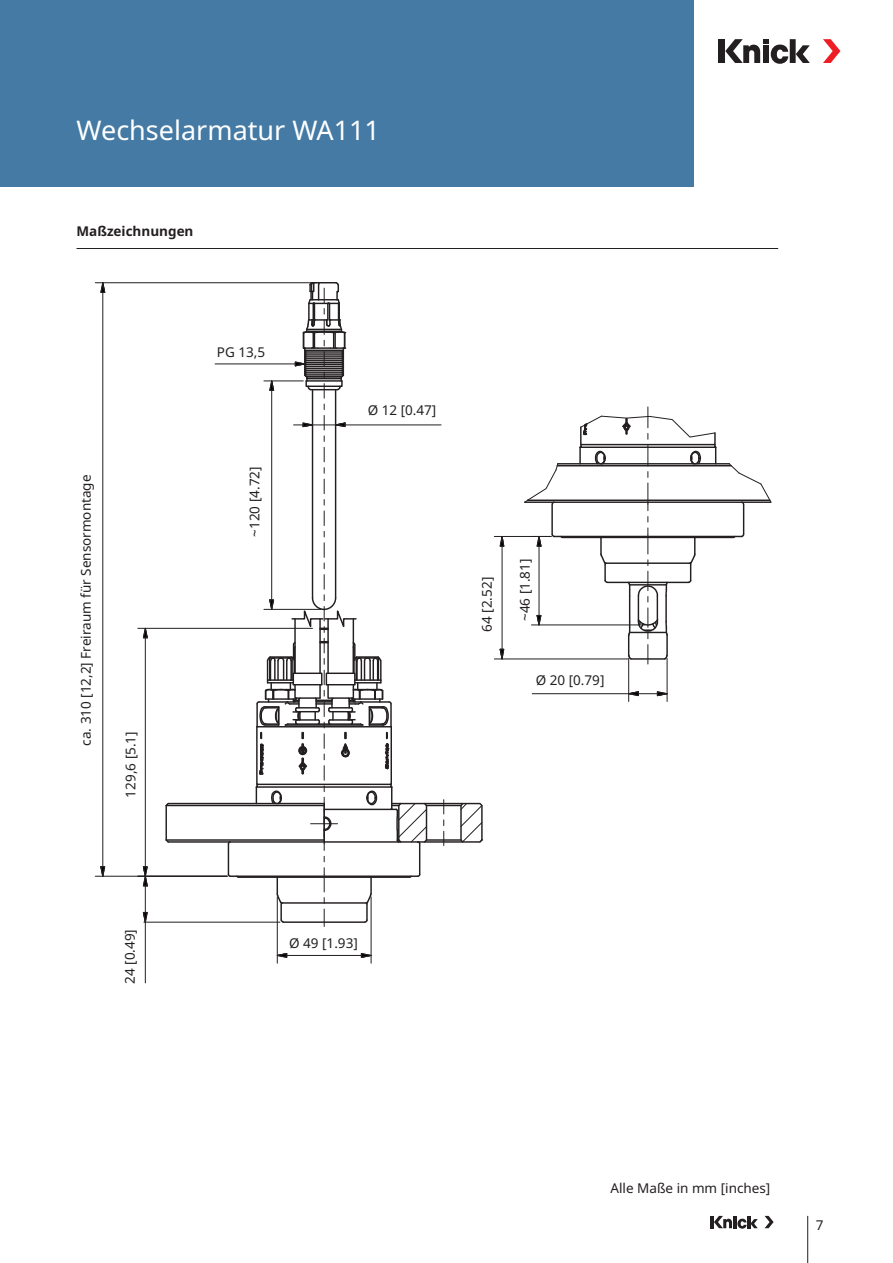
<style>
.page{position:relative;width:893px;height:1263px;background:#fff}
.page>*{position:absolute;margin:0;border:0;box-sizing:border-box;transform-origin:0 0}
.Headline{font:27px "Noto Sans";color:#fff}
.Beschriftungen{font:13.5px "Noto Sans";color:#231f20}
.Tabelle_Headline{font:700 13.5px "Noto Sans";color:#231f20}
</style>
<div class="page">
<div style="left:0;top:0;width:693px;height:187px;background:#447aa4"></div>
<div style="left:719px;top:39px;width:6px;height:24px;background:#231f20"></div>
<div style="left:790px;top:39px;width:6px;height:24px;background:#231f20"></div>
<svg style="left:796px;top:45px;width:14px;height:18px"></svg>
<svg style="left:725px;top:39px;width:63px;height:25px"></svg>
<svg style="left:823px;top:39px;width:17px;height:24px"></svg>
<hr style="left:807px;top:1216px;width:1px;height:47px;background:#231f20">
<hr style="left:710px;top:1216px;width:4px;height:12px;background:#231f20">
<svg style="left:714px;top:1216px;width:44px;height:12px"></svg>
<svg style="left:765px;top:1216px;width:9px;height:12px"></svg>
<hr style="left:312px;top:390px;width:1px;height:208px;background:#231f20">
<hr style="left:335px;top:390px;width:1px;height:208px;background:#231f20">
<hr style="left:228px;top:844px;width:1px;height:30px;background:#231f20">
<hr style="left:419px;top:844px;width:1px;height:30px;background:#231f20">
<hr style="left:166px;top:805px;width:158px;height:1px;background:#231f20">
<hr style="left:168px;top:803px;width:156px;height:1px;background:#231f20">
<hr style="left:166px;top:839px;width:158px;height:2px;background:#231f20">
<hr style="left:168px;top:841px;width:156px;height:2px;background:#231f20">
<svg style="left:165px;top:839px;width:5px;height:4px"></svg>
<hr style="left:425px;top:803px;width:38px;height:1px;background:#231f20">
<hr style="left:425px;top:841px;width:38px;height:2px;background:#231f20">
<hr style="left:426px;top:805px;width:35px;height:1px;background:#231f20">
<hr style="left:426px;top:839px;width:35px;height:2px;background:#231f20">
<hr style="left:165px;top:805px;width:2px;height:35px;background:#231f20">
<svg style="left:100px;top:283px;width:6px;height:17px"></svg>
<svg style="left:100px;top:866px;width:6px;height:10px"></svg>
<hr style="left:102px;top:292px;width:1px;height:575px;background:#231f20">
<hr style="left:95px;top:876px;width:132px;height:1px;background:#231f20">
<hr style="left:95px;top:282px;width:221px;height:1px;background:#231f20">
<svg style="left:142px;top:627px;width:6px;height:18px"></svg>
<hr style="left:145px;top:638px;width:1px;height:229px;background:#231f20">
<hr style="left:138px;top:628px;width:174px;height:1px;background:#231f20">
<svg style="left:142px;top:866px;width:6px;height:60px"></svg>
<hr style="left:144px;top:922px;width:136px;height:1px;background:#231f20">
<hr style="left:138px;top:876px;width:89px;height:1px;background:#231f20">
<hr style="left:145px;top:922px;width:1px;height:61px;background:#231f20">
<svg style="left:276px;top:953px;width:12px;height:5px"></svg>
<svg style="left:360px;top:952px;width:11px;height:6px"></svg>
<hr style="left:287px;top:955px;width:74px;height:1px;background:#231f20">
<hr style="left:277px;top:897px;width:1px;height:66px;background:#231f20">
<hr style="left:371px;top:897px;width:1px;height:66px;background:#231f20">
<svg style="left:227px;top:868px;width:194px;height:58px"></svg>
<svg style="left:324px;top:575px;width:1px;height:14px"></svg>
<svg style="left:324px;top:543px;width:1px;height:14px"></svg>
<svg style="left:324px;top:511px;width:1px;height:14px"></svg>
<svg style="left:324px;top:479px;width:1px;height:26px"></svg>
<svg style="left:324px;top:447px;width:1px;height:15px"></svg>
<svg style="left:294px;top:282px;width:52px;height:116px"></svg>
<hr style="left:215px;top:364px;width:80px;height:1px;background:#231f20">
<svg style="left:294px;top:404px;width:52px;height:26px"></svg>
<hr style="left:345px;top:424px;width:96px;height:1px;background:#231f20">
<svg style="left:254px;top:595px;width:175px;height:255px"></svg>
<svg style="left:269px;top:380px;width:5px;height:18px"></svg>
<hr style="left:271px;top:390px;width:1px;height:210px;background:#231f20">
<hr style="left:264px;top:609px;width:57px;height:1px;background:#231f20">
<hr style="left:264px;top:381px;width:39px;height:1px;background:#231f20">
<svg style="left:443px;top:800px;width:1px;height:14px"></svg>
<svg style="left:443px;top:820px;width:1px;height:25px"></svg>
<svg style="left:460px;top:802px;width:23px;height:41px"></svg>
<hr style="left:551px;top:504px;width:2px;height:31px;background:#231f20">
<hr style="left:743px;top:504px;width:1px;height:31px;background:#231f20">
<svg style="left:728px;top:463px;width:44px;height:42px"></svg>
<svg style="left:524px;top:463px;width:35px;height:42px"></svg>
<hr style="left:558px;top:463px;width:171px;height:1px;background:#231f20">
<hr style="left:557px;top:465px;width:174px;height:1px;background:#231f20">
<hr style="left:528px;top:499px;width:242px;height:2px;background:#231f20">
<hr style="left:525px;top:501px;width:246px;height:2px;background:#231f20">
<svg style="left:647px;top:483px;width:1px;height:39px"></svg>
<svg style="left:578px;top:407px;width:140px;height:58px"></svg>
<svg style="left:531px;top:528px;width:214px;height:136px"></svg>
<svg style="left:499px;top:537px;width:6px;height:18px"></svg>
<svg style="left:499px;top:648px;width:6px;height:11px"></svg>
<hr style="left:502px;top:546px;width:1px;height:103px;background:#231f20">
<hr style="left:494px;top:659px;width:134px;height:1px;background:#231f20">
<hr style="left:494px;top:536px;width:57px;height:1px;background:#231f20">
<svg style="left:625px;top:691px;width:42px;height:5px"></svg>
<hr style="left:667px;top:658px;width:1px;height:43px;background:#231f20">
<hr style="left:628px;top:658px;width:1px;height:43px;background:#231f20">
<hr style="left:532px;top:693px;width:97px;height:1px;background:#231f20">
<hr style="left:77px;top:248px;width:701px;height:1px;background:#231f20">
<p class="Headline" style="left:77px;top:112px;width:305px">Wechselarmatur WA111</p>
<p class="Tabelle_Headline" style="left:77px;top:221px;width:118px">Maßzeichnungen</p>
<p class="Beschriftungen" style="left:77px;top:746px;width:272px;rotate:-90deg">ca. 310 [12,2] Freiraum für Sensormontage</p>
<p class="Beschriftungen" style="left:121px;top:797px;width:67px;rotate:-90deg">129,6 [5.1]</p>
<p class="Beschriftungen" style="left:217px;top:343px;width:50px">PG 13,5</p>
<p class="Beschriftungen" style="left:245px;top:537px;width:72px;rotate:-90deg">~120 [4.72]</p>
<p class="Beschriftungen" style="left:368px;top:400px;width:70px">Ø 12 [0.47]</p>
<p class="Beschriftungen" style="left:478px;top:632px;width:56px;rotate:-90deg">64 [2.52]</p>
<p class="Beschriftungen" style="left:515px;top:621px;width:64px;rotate:-90deg">~46 [1.81]</p>
<p class="Beschriftungen" style="left:536px;top:670px;width:70px">Ø 20 [0.79]</p>
<p class="Beschriftungen" style="left:120px;top:984px;width:56px;rotate:-90deg">24 [0.49]</p>
<p class="Beschriftungen" style="left:289px;top:934px;width:70px">Ø 49 [1.93]</p>
<p class="Beschriftungen" style="left:610px;top:1178px;width:161px">Alle Maße in mm [inches]</p>
<p class="Beschriftungen" style="left:816px;top:1216px;width:9px">7</p>
</div>
